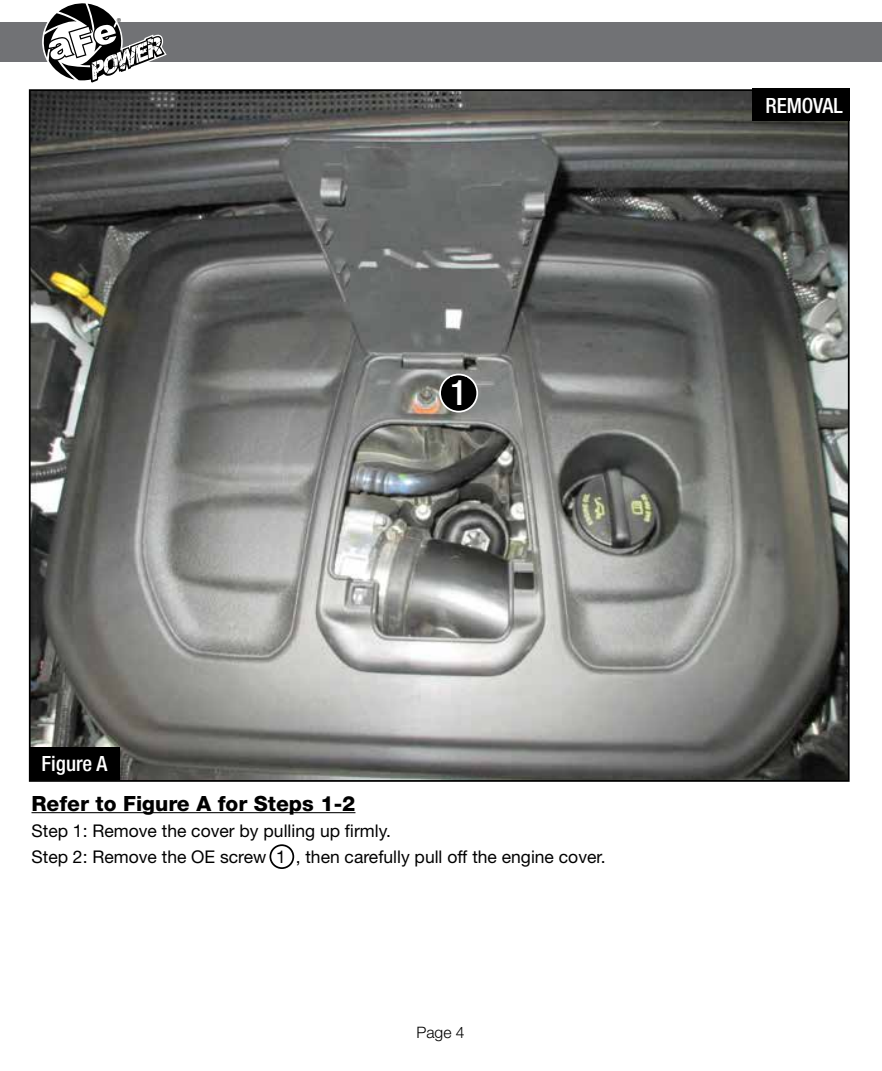
<style>
.page{position:relative;width:882px;height:1071px;background:#fff}
.page>*{position:absolute;margin:0;border:0;box-sizing:border-box;transform-origin:0 0}
.t1{font:500 condensed 35px "Helvetica Neue";color:#fff}
.t2{font:800 21px "Helvetica Neue";color:#000}
.t3{font:500 condensed 21px "Helvetica Neue";color:#fff}
.t4{font:17.5px/26.2px "Helvetica Neue";color:#000}
.t5{font:300 15.75px "Helvetica Neue";color:#000}
.t6{font:8.75px "Myriad";color:#000}
</style>
<div class="page">
<img style="left:32px;top:92px;width:815px;height:687px">
<div style="left:0;top:23px;width:882px;height:39px;background:#717275"></div>
<svg style="left:43px;top:3px;width:124px;height:80px"></svg>
<hr style="left:32px;top:812px;width:323px;height:1px;background:#000">
<div style="left:752px;top:88px;width:98px;height:33px;background:#000"></div>
<div style="left:269px;top:844px;width:25px;height:25px;border:2px solid #000;border-radius:50%"></div>
<div style="left:440px;top:375px;width:37px;height:37px;background:#000;border-radius:50%"></div>
<div style="left:439px;top:374px;width:39px;height:39px;border:2px solid #fff;border-radius:50%"></div>
<div style="left:450px;top:378px;width:17px;height:27px;background:#000"></div>
<div style="left:30px;top:747px;width:89px;height:33px;background:#000"></div>
<p class="t6" style="left:117px;top:17px;width:6px">®</p>
<p class="t3" style="left:42px;top:751px;width:67px">Figure A</p>
<h1 class="t1" style="left:450px;top:372px;width:18px">1</h1>
<p class="t2" style="left:32px;top:791px;width:325px">Refer to Figure A for Steps 1-2</p>
<p class="t4" style="left:32px;top:817px;width:576px">Step 1: Remove the cover by pulling up firmly.<br>Step 2: Remove the OE screw 1 , then carefully pull off the engine cover.</p>
<p class="t5" style="left:416px;top:1023px;width:50px">Page 4</p>
<p class="t3" style="left:765px;top:93px;width:79px">REMOVAL</p>
</div>
